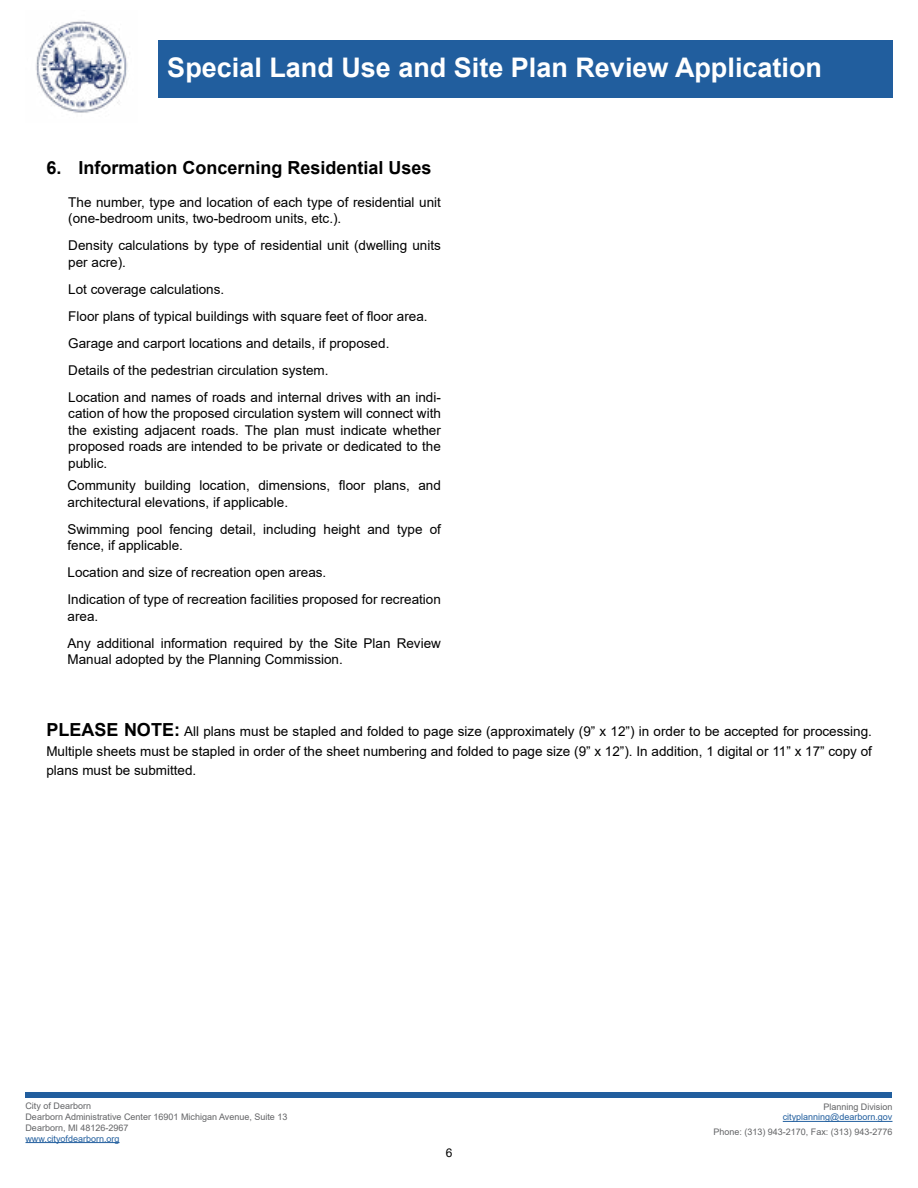
<style>
.page{position:relative;width:918px;height:1188px;background:#fff}
.page>*{position:absolute;margin:0;border:0;box-sizing:border-box;transform-origin:0 0}
.t1{font:700 27px "Arial";color:#fff}
.t2{font:700 18px "Arial";color:#000}
.t3{font:13.5px/16.5px "Arial";color:#000}
.t4{font:12px "Arial";color:#000}
.t5{font:9px/10.8px "Arial";color:#636466}
.t6{font:9px "Arial";color:#215e9e}
.s1{font-weight:700;font-size:18px}
</style>
<div class="page">
<div style="left:158px;top:40px;width:734px;height:58px;background:#215e9e"></div>
<hr style="left:783px;top:1121px;width:110px;height:1px;background:#215e9e">
<hr style="left:26px;top:1142px;width:94px;height:1px;background:#215e9e">
<img style="left:36px;top:21px;width:92px;height:92px">
<div style="left:26px;top:1093px;width:866px;height:5px;background:#215e9e"></div>
<h1 class="t1" style="left:167px;top:49px;width:656px">Special Land Use and Site Plan Review Application</h1>
<h2 class="t2" style="left:46px;top:155px;width:387px">6. Information Concerning Residential Uses</h2>
<p class="t3" style="left:68px;top:194px;width:374px">The number, type and location of each type of residential unit (one-bedroom units, two-bedroom units, etc.).</p>
<p class="t3" style="left:68px;top:237px;width:374px">Density calculations by type of residential unit (dwelling units per acre).</p>
<p class="t3" style="left:68px;top:276px;width:374px;line-height:27px">Lot coverage calculations.<br>Floor plans of typical buildings with square feet of floor area.<br>Garage and carport locations and details, if proposed.<br>Details of the pedestrian circulation system.<br>Location and names of roads and internal drives with an indi-</p>
<p class="t3" style="left:68px;top:405px;width:374px;text-align:justify">cation of how the proposed circulation system will connect with the existing adjacent roads. The plan must indicate whether proposed roads are intended to be private or dedicated to the public.</p>
<p class="t3" style="left:68px;top:477px;width:375px">Community building location, dimensions, floor plans, and architectural elevations, if applicable.</p>
<p class="t3" style="left:68px;top:520px;width:375px">Swimming pool fencing detail, including height and type of fence, if applicable.</p>
<p class="t3" style="left:68px;top:559px;width:375px;line-height:27px">Location and size of recreation open areas.<br>Indication of type of recreation facilities proposed for recreation</p>
<p class="t3" style="left:68px;top:602px;width:375px;line-height:27px">area.<br>Any additional information required by the Site Plan Review</p>
<p class="t3" style="left:68px;top:651px;width:277px">Manual adopted by the Planning Commission.</p>
<p class="t3" style="left:46px;top:721px;width:827px;line-height:19.5px;text-align:justify"><span class="s1">PLEASE NOTE:</span> All plans must be stapled and folded to page size (approximately (9” x 12”) in order to be accepted for processing.<br>Multiple sheets must be stapled in order of the sheet numbering and folded to page size (9” x 12”). In addition, 1 digital or 11” x 17” copy of plans must be submitted.</p>
<p class="t5" style="left:26px;top:1101px;width:263px">City of Dearborn<br>Dearborn Administrative Center 16901 Michigan Avenue, Suite 13<br>Dearborn, MI 48126-2967</p>
<p class="t6" style="left:26px;top:1132px;width:96px">www.cityofdearborn.org</p>
<p class="t4" style="left:446px;top:1145px;width:8px">6</p>
<p class="t5" style="left:823px;top:1101px;width:71px">Planning Division</p>
<p class="t6" style="left:783px;top:1111px;width:111px">cityplanning@dearborn.gov</p>
<p class="t5" style="left:713px;top:1126px;width:181px">Phone: (313) 943-2170, Fax: (313) 943-2776</p>
</div>
